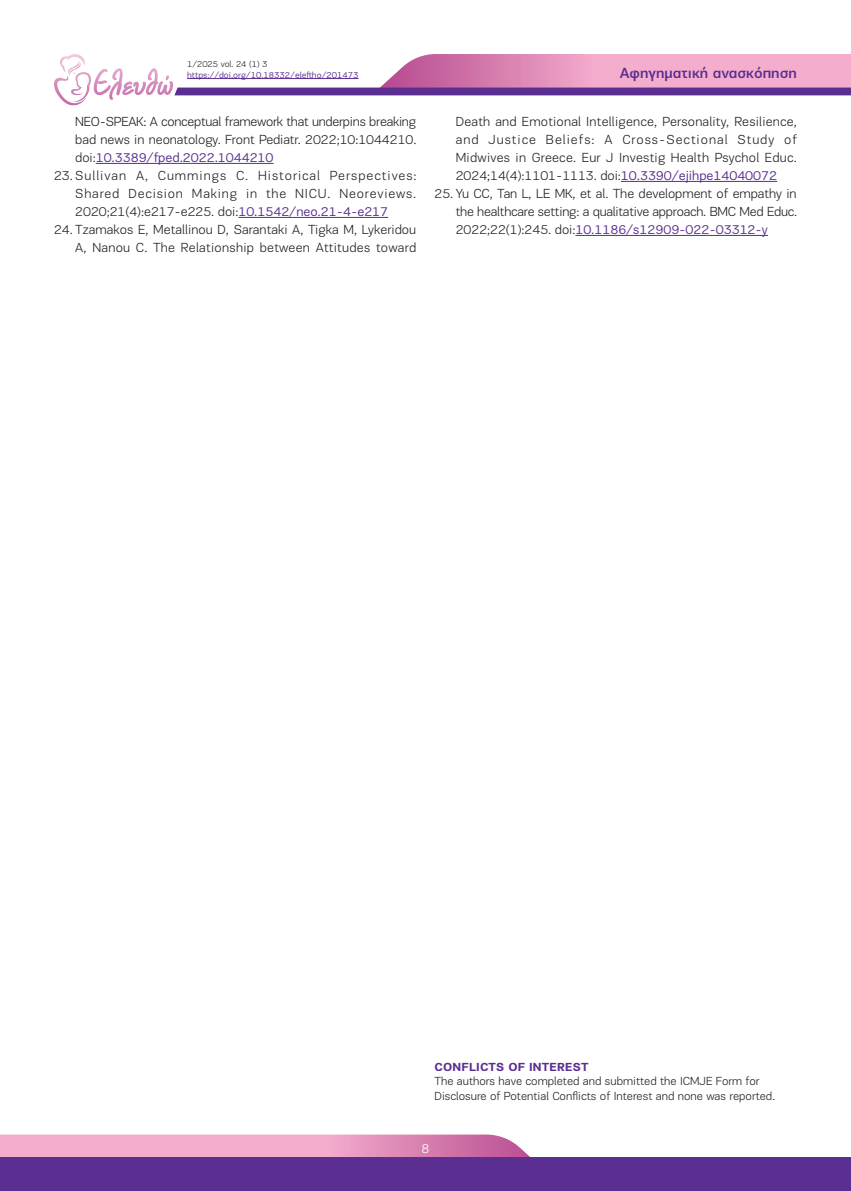
<style>
.page{position:relative;width:851px;height:1191px;background:#fff}
.page>*{position:absolute;margin:0;border:0;box-sizing:border-box;transform-origin:0 0}
.t1{font:500 15px "PF Encore Sans Pro";color:#5b2e91}
.t2{font:300 13.5px/18px "PF Encore Sans Pro";letter-spacing:.005em;color:#231f20;text-align:justify}
.t3{font:300 13.5px "PF Encore Sans Pro";color:#fff}
.t4{font:300 12px/14.4px "PF Encore Sans Pro";color:#231f20}
.t5{font:700 12px "PF Encore Sans Pro";letter-spacing:.02em;color:#5b2e91}
.t6{font:9px "PF Encore Sans Pro";color:#5b2e91}
.t7{font:300 9px "PF Encore Sans Pro";color:#231f20}
.s1{font-weight:400;color:#5b2e91}
</style>
<div class="page">
<svg style="left:0;top:1134px;width:530px;height:23px;background:#eba1c6"></svg>
<div style="left:0;top:1157px;width:850px;height:34px;background:#5b2e91"></div>
<svg style="left:54px;top:54px;width:796px;height:52px"></svg>
<hr style="left:96px;top:163px;width:177px;height:1px;background:#5b2e91">
<hr style="left:238px;top:217px;width:150px;height:1px;background:#5b2e91">
<hr style="left:621px;top:181px;width:156px;height:1px;background:#5b2e91">
<hr style="left:575px;top:235px;width:192px;height:1px;background:#5b2e91">
<p class="t7" style="left:187px;top:59px;width:82px">1/2025 vol. 24 (1) 3</p>
<p class="t6" style="left:187px;top:69px;width:173px">https://doi.org/10.18332/eleftho/201473</p>
<p class="t1" style="left:619px;top:64px;width:179px">Αφηγηματική ανασκόπηση</p>
<p class="t2" style="left:75px;top:113px;width:342px">NEO-SPEAK: A conceptual framework that underpins breaking bad news in neonatology. Front Pediatr. 2022;10:1044210. doi:<span class="s1">10.3389/fped.2022.1044210</span></p>
<p class="t2" style="left:75px;top:167px;width:343px;text-indent:-21px">23. Sullivan A, Cummings C. Historical Perspectives:<br>Shared Decision Making in the NICU. Neoreviews.<br>2020;21(4):e217-e225. doi:<span class="s1">10.1542/neo.21-4-e217</span></p>
<p class="t2" style="left:54px;top:220px;width:364px;text-align:right">24. Tzamakos E, Metallinou D, Sarantaki A, Tigka M, Lykeridou<br>A, Nanou C. The Relationship between Attitudes toward</p>
<p class="t2" style="left:455px;top:113px;width:342px">Death and Emotional Intelligence, Personality, Resilience, and Justice Beliefs: A Cross-Sectional Study of Midwives in Greece. Eur J Investig Health Psychol Educ.<br>2024;14(4):1101-1113. doi:<span class="s1">10.3390/ejihpe14040072</span></p>
<p class="t2" style="left:455px;top:185px;width:343px;text-indent:-21px">25. Yu CC, Tan L, LE MK, et al. The development of empathy in the healthcare setting: a qualitative approach. BMC Med Educ.<br>2022;22(1):245. doi:<span class="s1">10.1186/s12909-022-03312-y</span></p>
<p class="t5" style="left:434px;top:1059px;width:155px">CONFLICTS OF INTEREST</p>
<p class="t4" style="left:434px;top:1074px;width:342px">The authors have completed and submitted the ICMJE Form for<br>Disclosure of Potential Conflicts of Interest and none was reported.</p>
<p class="t3" style="left:421px;top:1141px;width:9px">8</p>
</div>
